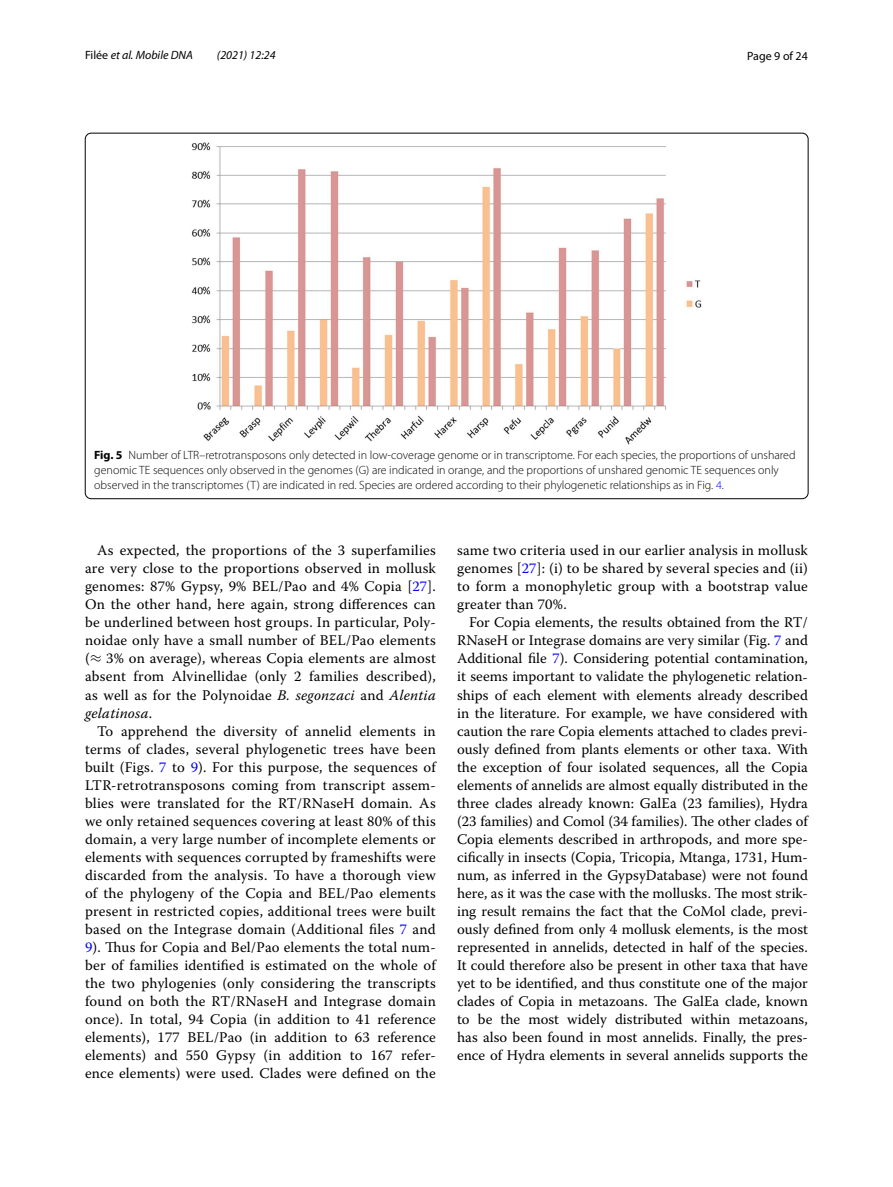
<style>
.page{position:relative;width:893px;height:1187px;background:#fff}
.page>*{position:absolute;margin:0;border:0;box-sizing:border-box;transform-origin:0 0}
.t1{font:14.7px/18px "Warnock Pro";letter-spacing:.015em;color:#000;text-align:justify}
.t2{font:300 12px/15px "Myriad Pro";color:#000}
.t3{font:italic 12px "Myriad Pro";color:#000}
.t4{font:12px "Myriad Pro";color:#000}
.s1{font-style:normal}
.s2{font-weight:700}
.s3{color:#00f}
.s4{font-family:"MTSY"}
.s5{font-style:italic}
</style>
<div class="page">
<img style="left:191px;top:142px;width:511px;height:302px">
<p class="t3" style="left:85px;top:48px;width:109px"><span class="s1">Filée</span> et al. Mobile DNA</p>
<p class="t3" style="left:217px;top:48px;width:60px">(2021) 12:24</p>
<p class="t4" style="left:747px;top:48px;width:62px">Page 9 of 24</p>
<p class="t2" style="left:94px;top:448px;width:703px"><span class="s2">Fig. 5</span> Number of LTR–retrotransposons only detected in low-coverage genome or in transcriptome. For each species, the proportions of unshared genomic TE sequences only observed in the genomes (G) are indicated in orange, and the proportions of unshared genomic TE sequences only observed in the transcriptomes (T) are indicated in red. Species are ordered according to their phylogenetic relationships as in Fig. <span class="s3">4</span>.</p>
<p class="t1" style="left:85px;top:541px;width:352px;text-indent:12px">As expected, the proportions of the 3 superfamilies are very close to the proportions observed in mollusk genomes: 87% Gypsy, 9% BEL/Pao and 4% Copia [<span class="s3">27</span>].<br>On the other hand, here again, strong differences can be underlined between host groups. In particular, Poly&shy;noidae only have a small number of BEL/Pao elements (<span class="s4">≈</span> 3% on average), whereas Copia elements are almost absent from Alvinellidae (only 2 families described), as well as for the Polynoidae <span class="s5">B. segonzaci</span> and <span class="s5">Alentia gelatinosa</span>.</p>
<p class="t1" style="left:85px;top:721px;width:352px;text-indent:12px">To apprehend the diversity of annelid elements in terms of clades, several phylogenetic trees have been built (Figs. <span class="s3">7</span> to <span class="s3">9</span>). For this purpose, the sequences of LTR-retrotransposons coming from transcript assem&shy;blies were translated for the RT/RNaseH domain. As we only retained sequences covering at least 80% of this domain, a very large number of incomplete elements or elements with sequences corrupted by frameshifts were discarded from the analysis. To have a thorough view of the phylogeny of the Copia and BEL/Pao elements present in restricted copies, additional trees were built based on the Integrase domain (Additional files <span class="s3">7</span> and <span class="s3">9</span>). Thus for Copia and Bel/Pao elements the total num&shy;ber of families identified is estimated on the whole of the two phylogenies (only considering the transcripts found on both the RT/RNaseH and Integrase domain once). In total, 94 Copia (in addition to 41 reference elements), 177 BEL/Pao (in addition to 63 reference elements) and 550 Gypsy (in addition to 167 refer&shy;ence elements) were used. Clades were defined on the</p>
<p class="t1" style="left:457px;top:541px;width:352px">same two criteria used in our earlier analysis in mollusk genomes [<span class="s3">27</span>]: (i) to be shared by several species and (ii) to form a monophyletic group with a bootstrap value greater than 70%.</p>
<p class="t1" style="left:457px;top:613px;width:352px;text-indent:12px">For Copia elements, the results obtained from the RT/ RNaseH or Integrase domains are very similar (Fig. <span class="s3">7</span> and Additional file <span class="s3">7</span>). Considering potential contamination, it seems important to validate the phylogenetic relation&shy;ships of each element with elements already described in the literature. For example, we have considered with caution the rare Copia elements attached to clades previ&shy;ously defined from plants elements or other taxa. With the exception of four isolated sequences, all the Copia elements of annelids are almost equally distributed in the three clades already known: GalEa (23 families), Hydra (23 families) and Comol (34 families). The other clades of Copia elements described in arthropods, and more spe&shy;cifically in insects (Copia, Tricopia, Mtanga, 1731, Hum&shy;num, as inferred in the GypsyDatabase) were not found here, as it was the case with the mollusks. The most strik&shy;ing result remains the fact that the CoMol clade, previ&shy;ously defined from only 4 mollusk elements, is the most represented in annelids, detected in half of the species.<br>It could therefore also be present in other taxa that have yet to be identified, and thus constitute one of the major clades of Copia in metazoans. The GalEa clade, known to be the most widely distributed within metazoans, has also been found in most annelids. Finally, the pres&shy;ence of Hydra elements in several annelids supports the</p>
</div>
